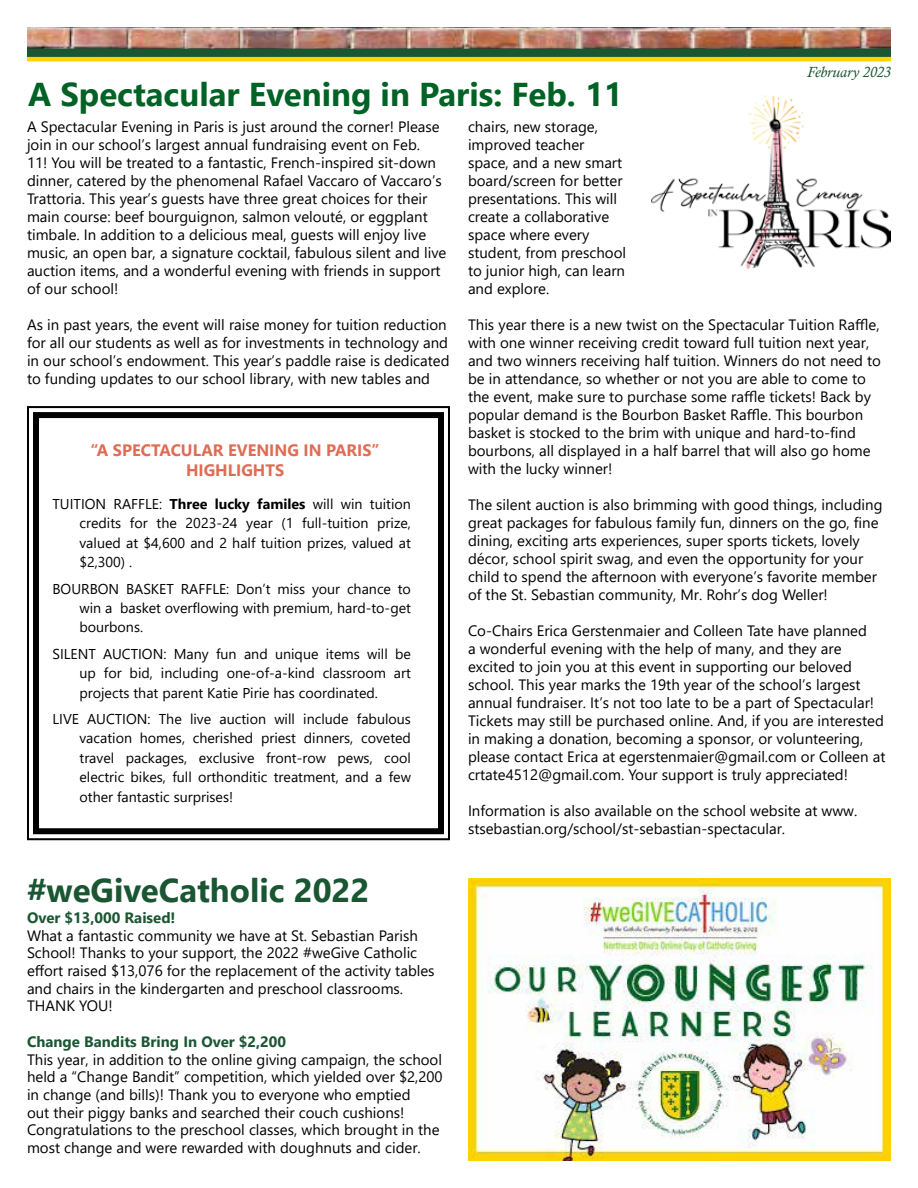
<style>
.page{position:relative;width:918px;height:1188px;background:#fff}
.page>*{position:absolute;margin:0;border:0;box-sizing:border-box;transform-origin:0 0}
.t1{font:700 33px "Segoe UI";color:#006225}
.t2{font:700 33px "Segoe UI";color:#1a5632}
.t3{font:700 16.5px/19.8px "Segoe UI";color:#dd6d54;text-align:center}
.t4{font:15px/18px "Segoe UI";color:#000}
.t5{font:700 15px "Segoe UI";color:#1a5632}
.t6{font:italic 15px "Calisto";color:#1a5632}
.t7{font:14.25px/19.5px "Segoe UI";color:#000;text-align:justify}
.s1{font-weight:700}
</style>
<div class="page">
<img style="left:27px;top:27px;width:864px;height:22px">
<div style="left:27px;top:49px;width:864px;height:9px;background:#1a5632"></div>
<hr style="left:27px;top:57px;width:864px;height:4px;background:#ffd200">
<svg style="left:27px;top:406px;width:423px;height:435px"></svg>
<div style="left:33px;top:412px;width:411px;height:422px;border:6px solid #000"></div>
<img style="left:468px;top:878px;width:423px;height:283px">
<img style="left:651px;top:96px;width:240px;height:172px">
<h1 class="t1" style="left:28px;top:63px;width:596px">A Spectacular Evening in Paris: Feb. 11</h1>
<p class="t6" style="left:807px;top:63px;width:85px">February 2023</p>
<p class="t4" style="left:27px;top:116px;width:421px">A Spectacular Evening in Paris is just around the corner! Please join in our school’s largest annual fundraising event on Feb.<br>11! You will be treated to a fantastic, French-inspired sit-down dinner, catered by the phenomenal Rafael Vaccaro of Vaccaro’s Trattoria. This year’s guests have three great choices for their main course: beef bourguignon, salmon velouté, or eggplant timbale. In addition to a delicious meal, guests will enjoy live music, an open bar, a signature cocktail, fabulous silent and live auction items, and a wonderful evening with friends in support of our school!</p>
<p class="t4" style="left:27px;top:314px;width:424px">As in past years, the event will raise money for tuition reduction for all our students as well as for investments in technology and in our school’s endowment. This year’s paddle raise is dedicated to funding updates to our school library, with new tables and</p>
<p class="t3" style="left:91px;top:439px;width:291px">“A SPECTACULAR EVENING IN PARIS”<br>HIGHLIGHTS</p>
<p class="t7" style="left:80px;top:493px;width:333px;text-indent:-27px">TUITION RAFFLE: <span class="s1">Three lucky familes</span> will win tuition credits for the 2023-24 year (1 full-tuition prize, valued at $4,600 and 2 half tuition prizes, valued at $2,300) .</p>
<p class="t7" style="left:80px;top:577px;width:333px;text-indent:-27px">BOURBON BASKET RAFFLE: Don’t miss your chance to win a basket overflowing with premium, hard-to-get bourbons.</p>
<p class="t7" style="left:80px;top:643px;width:333px;text-indent:-27px">SILENT AUCTION: Many fun and unique items will be up for bid, including one-of-a-kind classroom art projects that parent Katie Pirie has coordinated.</p>
<p class="t7" style="left:80px;top:708px;width:333px;text-indent:-27px">LIVE AUCTION: The live auction will include fabulous vacation homes, cherished priest dinners, coveted travel packages, exclusive front-row pews, cool electric bikes, full orthonditic treatment, and a few other fantastic surprises!</p>
<h1 class="t2" style="left:27px;top:859px;width:344px">#weGiveCatholic 2022</h1>
<p class="t5" style="left:27px;top:904px;width:150px">Over $13,000 Raised!</p>
<p class="t4" style="left:27px;top:925px;width:409px">What a fantastic community we have at St. Sebastian Parish School! Thanks to your support, the 2022 #weGive Catholic effort raised $13,076 for the replacement of the activity tables and chairs in the kindergarten and preschool classrooms.<br>THANK YOU!</p>
<p class="t5" style="left:27px;top:1027px;width:261px">Change Bandits Bring In Over $2,200</p>
<p class="t4" style="left:27px;top:1049px;width:417px">This year, in addition to the online giving campaign, the school held a “Change Bandit” competition, which yielded over $2,200 in change (and bills)! Thank you to everyone who emptied<br>out their piggy banks and searched their couch cushions!<br>Congratulations to the preschool classes, which brought in the most change and were rewarded with doughnuts and cider.</p>
<p class="t4" style="left:468px;top:116px;width:160px">chairs, new storage, improved teacher space, and a new smart board/screen for better presentations. This will create a collaborative space where every student, from preschool to junior high, can learn and explore.</p>
<p class="t4" style="left:468px;top:314px;width:415px">This year there is a new twist on the Spectacular Tuition Raffle, with one winner receiving credit toward full tuition next year, and two winners receiving half tuition. Winners do not need to be in attendance, so whether or not you are able to come to the event, make sure to purchase some raffle tickets! Back by popular demand is the Bourbon Basket Raffle. This bourbon basket is stocked to the brim with unique and hard-to-find bourbons, all displayed in a half barrel that will also go home with the lucky winner!</p>
<p class="t4" style="left:468px;top:494px;width:416px">The silent auction is also brimming with good things, including great packages for fabulous family fun, dinners on the go, fine dining, exciting arts experiences, super sports tickets, lovely décor, school spirit swag, and even the opportunity for your child to spend the afternoon with everyone’s favorite member of the St. Sebastian community, Mr. Rohr’s dog Weller!</p>
<p class="t4" style="left:468px;top:620px;width:419px">Co-Chairs Erica Gerstenmaier and Colleen Tate have planned<br>a wonderful evening with the help of many, and they are excited to join you at this event in supporting our beloved school. This year marks the 19th year of the school’s largest annual fundraiser. It’s not too late to be a part of Spectacular!<br>Tickets may still be purchased online. And, if you are interested in making a donation, becoming a sponsor, or volunteering, please contact Erica at egerstenmaier@gmail.com or Colleen at crtate4512@gmail.com. Your support is truly appreciated!</p>
<p class="t4" style="left:468px;top:800px;width:391px">Information is also available on the school website at www. stsebastian.org/school/st-sebastian-spectacular.</p>
</div>
